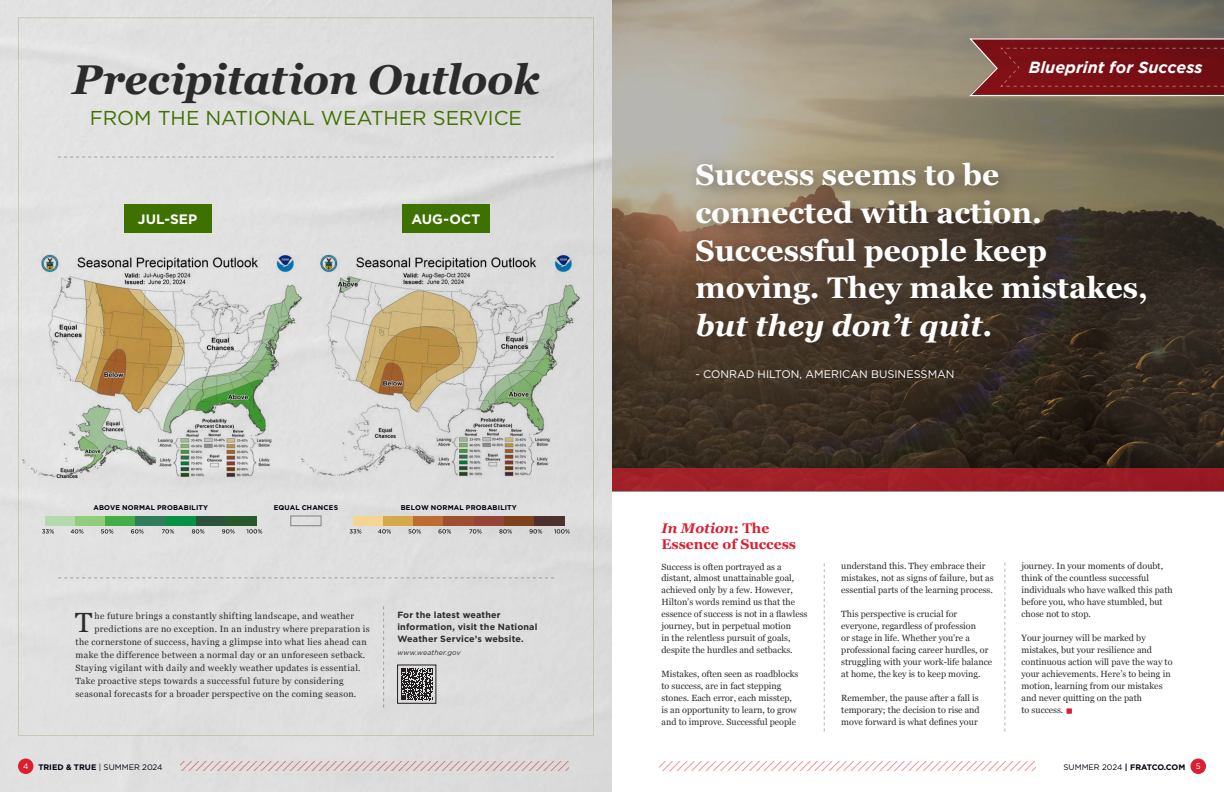
<style>
.page{position:relative;width:1224px;height:792px;background:#fff}
.page>*{position:absolute;margin:0;border:0;box-sizing:border-box;transform-origin:0 0}
.t1{font:italic 700 41.6px "Georgia";letter-spacing:-.01em;color:#2b2b2b}
.t2{font:700 29.8px/38px "Georgia";color:#fff}
.T_T_Body_Copy{font:27.8px "Georgia";color:#2b2b2b}
.t3{font:20.1px "Gotham";letter-spacing:-.005em;color:#3f7100}
.t4{font:italic 700 16.2px "Gotham";color:#fff}
.t5{font:700 14px/16.3px "Georgia";color:#db1e30}
.t6{font:700 13.7px "Gotham";letter-spacing:.01em;color:#fff}
.t7{font:11px "Gotham";color:#fff}
.t8{font:9px/12px "Georgia";color:#2b2c2b}
.T_T_Body_Copy-2{font:9px "Georgia";letter-spacing:.035em;color:#2b2b2b}
.t9{font:700 9px/12px "Gotham";letter-spacing:.015em;color:#2b2c2b}
.t10{font:8px "Gotham";color:#00000e}
.t11{font:700 8px "Gotham";letter-spacing:-.02em;color:#00000e}
.t12{font:8px "Gotham";color:#fff}
.t13{font:italic 7px "Gotham";letter-spacing:.02em;color:#2b2c2b}
.t14{font:700 6.9px "Gotham";letter-spacing:.025em;color:#00000e}
.s1{font-style:italic}
.s2{color:#fff}
.s3{font-weight:700}
.s4{font-weight:400}
</style>
<div class="page">
<svg style="left:612px;top:0;width:612px;height:469px;background:#6b6152"></svg>
<div style="left:0;top:0;width:612px;height:792px;background:#dfdfdf"></div>
<img style="left:312px;top:255px;width:278px;height:223px">
<div style="left:353px;top:516px;width:30px;height:10px;background:#f4d591"></div>
<div style="left:383px;top:516px;width:30px;height:10px;background:#d8a84c"></div>
<div style="left:413px;top:516px;width:31px;height:10px;background:#bd6c32"></div>
<div style="left:444px;top:516px;width:30px;height:10px;background:#9d4f30"></div>
<div style="left:474px;top:516px;width:30px;height:10px;background:#944538"></div>
<div style="left:504px;top:516px;width:30px;height:10px;background:#7f421c"></div>
<div style="left:534px;top:516px;width:31px;height:10px;background:#4e302e"></div>
<svg style="left:350px;top:529px;width:11px;height:5px"></svg>
<svg style="left:378px;top:529px;width:13px;height:5px"></svg>
<svg style="left:408px;top:529px;width:13px;height:5px"></svg>
<svg style="left:438px;top:529px;width:13px;height:5px"></svg>
<svg style="left:469px;top:529px;width:13px;height:5px"></svg>
<svg style="left:499px;top:529px;width:13px;height:5px"></svg>
<svg style="left:530px;top:529px;width:12px;height:5px"></svg>
<svg style="left:554px;top:529px;width:16px;height:5px"></svg>
<div style="left:45px;top:516px;width:30px;height:10px;background:#b3daac"></div>
<div style="left:75px;top:516px;width:30px;height:10px;background:#92cc7d"></div>
<div style="left:105px;top:516px;width:31px;height:10px;background:#43ae48"></div>
<div style="left:136px;top:516px;width:30px;height:10px;background:#307d5d"></div>
<div style="left:166px;top:516px;width:30px;height:10px;background:#0a9045"></div>
<div style="left:196px;top:516px;width:30px;height:10px;background:#2b523c"></div>
<div style="left:226px;top:516px;width:31px;height:10px;background:#27592b"></div>
<svg style="left:42px;top:529px;width:12px;height:5px"></svg>
<svg style="left:71px;top:529px;width:12px;height:5px"></svg>
<svg style="left:101px;top:529px;width:12px;height:5px"></svg>
<svg style="left:131px;top:529px;width:13px;height:5px"></svg>
<svg style="left:162px;top:529px;width:12px;height:5px"></svg>
<svg style="left:192px;top:529px;width:12px;height:5px"></svg>
<svg style="left:222px;top:529px;width:13px;height:5px"></svg>
<svg style="left:247px;top:529px;width:15px;height:5px"></svg>
<img style="left:23px;top:254px;width:289px;height:224px">
<div style="left:124px;top:204px;width:87px;height:29px;background:#3f7100"></div>
<div style="left:402px;top:204px;width:88px;height:29px;background:#3f7100"></div>
<div style="left:291px;top:516px;width:30px;height:10px;border:1px solid #808285"></div>
<svg style="left:824px;top:563px;width:1px;height:168px"></svg>
<svg style="left:1004px;top:563px;width:1px;height:168px"></svg>
<svg style="left:660px;top:762px;width:375px;height:9px"></svg>
<svg style="left:968px;top:37px;width:256px;height:60px;background:#7f2629"></svg>
<svg style="left:383px;top:606px;width:1px;height:102px"></svg>
<svg style="left:58px;top:157px;width:496px;height:1px"></svg>
<svg style="left:58px;top:578px;width:496px;height:1px"></svg>
<svg style="left:401px;top:668px;width:32px;height:32px"></svg>
<div style="left:686px;top:152px;width:479px;height:210px;background:#231f20;opacity:.53"></div>
<div style="left:612px;top:469px;width:612px;height:22px;background:#9e1f27"></div>
<svg style="left:180px;top:762px;width:389px;height:9px;background:#dbcaca"></svg>
<svg style="left:1067px;top:708px;width:5px;height:6px"></svg>
<div style="left:18px;top:759px;width:15px;height:15px;background:#db1e30;border-radius:50%"></div>
<div style="left:1191px;top:759px;width:15px;height:15px;background:#db1e30;border-radius:50%"></div>
<p class="t1" style="left:72px;top:48px;width:469px">Precipitation Outlook</p>
<p class="t3" style="left:90px;top:106px;width:434px">FROM THE NATIONAL WEATHER SERVICE</p>
<p class="t6" style="left:138px;top:210px;width:61px">JUL-SEP</p>
<p class="t6" style="left:411px;top:210px;width:70px">AUG-OCT</p>
<p class="t14" style="left:93px;top:503px;width:116px">ABOVE NORMAL PROBABILITY</p>
<p class="t14" style="left:401px;top:503px;width:118px">BELOW NORMAL PROBABILITY</p>
<p class="t14" style="left:274px;top:503px;width:66px">EQUAL CHANCES</p>
<p class="T_T_Body_Copy" style="left:75px;top:602px;width:19px">T</p>
<p class="T_T_Body_Copy-2" style="left:95px;top:609px;width:261px">he future brings a constantly shifting landscape, and weather</p>
<p class="T_T_Body_Copy-2" style="left:95px;top:622px;width:277px">predictions are no exception. In an industry where preparation is</p>
<p class="T_T_Body_Copy-2" style="left:75px;top:635px;width:293px">the cornerstone of success, having a glimpse into what lies ahead can</p>
<p class="T_T_Body_Copy-2" style="left:75px;top:648px;width:291px">make the difference between a normal day or an unforeseen setback.</p>
<p class="T_T_Body_Copy-2" style="left:75px;top:661px;width:287px">Staying vigilant with daily and weekly weather updates is essential.</p>
<p class="T_T_Body_Copy-2" style="left:75px;top:674px;width:270px">Take proactive steps towards a successful future by considering</p>
<p class="T_T_Body_Copy-2" style="left:75px;top:687px;width:282px">seasonal forecasts for a broader perspective on the coming season.</p>
<p class="t9" style="left:397px;top:608px;width:142px">For the latest weather information, visit the National<br>Weather Service’s website.</p>
<p class="t13" style="left:397px;top:648px;width:65px">www.weather.gov</p>
<p class="t4" style="left:1029px;top:58px;width:175px">Blueprint for Success</p>
<p class="t2" style="left:695px;top:154px;width:454px">Success seems to be connected with action.<br>Successful people keep moving. They make mistakes, <span class="s1">but they don’t quit</span>.</p>
<p class="t7" style="left:695px;top:368px;width:261px">- CONRAD HILTON, AMERICAN BUSINESSMAN</p>
<p class="t5" style="left:661px;top:519px;width:136px"><span class="s1">In Motion</span>: The<br>Essence of Success</p>
<p class="t8" style="left:662px;top:560px;width:148px">Success is often portrayed as a distant, almost unattainable goal, achieved only by a few. However, Hilton’s words remind us that the essence of success is not in a flawless journey, but in perpetual motion<br>in the relentless pursuit of goals, despite the hurdles and setbacks.</p>
<p class="t8" style="left:662px;top:668px;width:139px">Mistakes, often seen as roadblocks to success, are in fact stepping stones. Each error, each misstep, is an opportunity to learn, to grow and to improve. Successful people</p>
<p class="t8" style="left:841px;top:560px;width:154px">understand this. They embrace their mistakes, not as signs of failure, but as essential parts of the learning process.</p>
<p class="t8" style="left:841px;top:608px;width:152px">This perspective is crucial for everyone, regardless of profession<br>or stage in life. Whether you’re a professional facing career hurdles, or struggling with your work-life balance at home, the key is to keep moving.</p>
<p class="t8" style="left:841px;top:692px;width:140px">Remember, the pause after a fall is temporary; the decision to rise and move forward is what defines your</p>
<p class="t8" style="left:1022px;top:560px;width:153px">journey. In your moments of doubt, think of the countless successful individuals who have walked this path before you, who have stumbled, but chose not to stop.</p>
<p class="t8" style="left:1022px;top:632px;width:153px">Your journey will be marked by mistakes, but your resilience and continuous action will pave the way to your achievements. Here’s to being in motion, learning from our mistakes and never quitting on the path</p>
<p class="t8" style="left:1022px;top:704px;width:43px">to success.</p>
<p class="t10" style="left:23px;top:762px;width:141px"><span class="s2">4</span> <span class="s3">TRIED &amp; TRUE</span> | SUMMER 2024</p>
<p class="t11" style="left:1064px;top:761px;width:123px"><span class="s4">SUMMER 2024</span> | FRATCO.COM</p>
<p class="t12" style="left:1196px;top:762px;width:6px">5</p>
</div>
